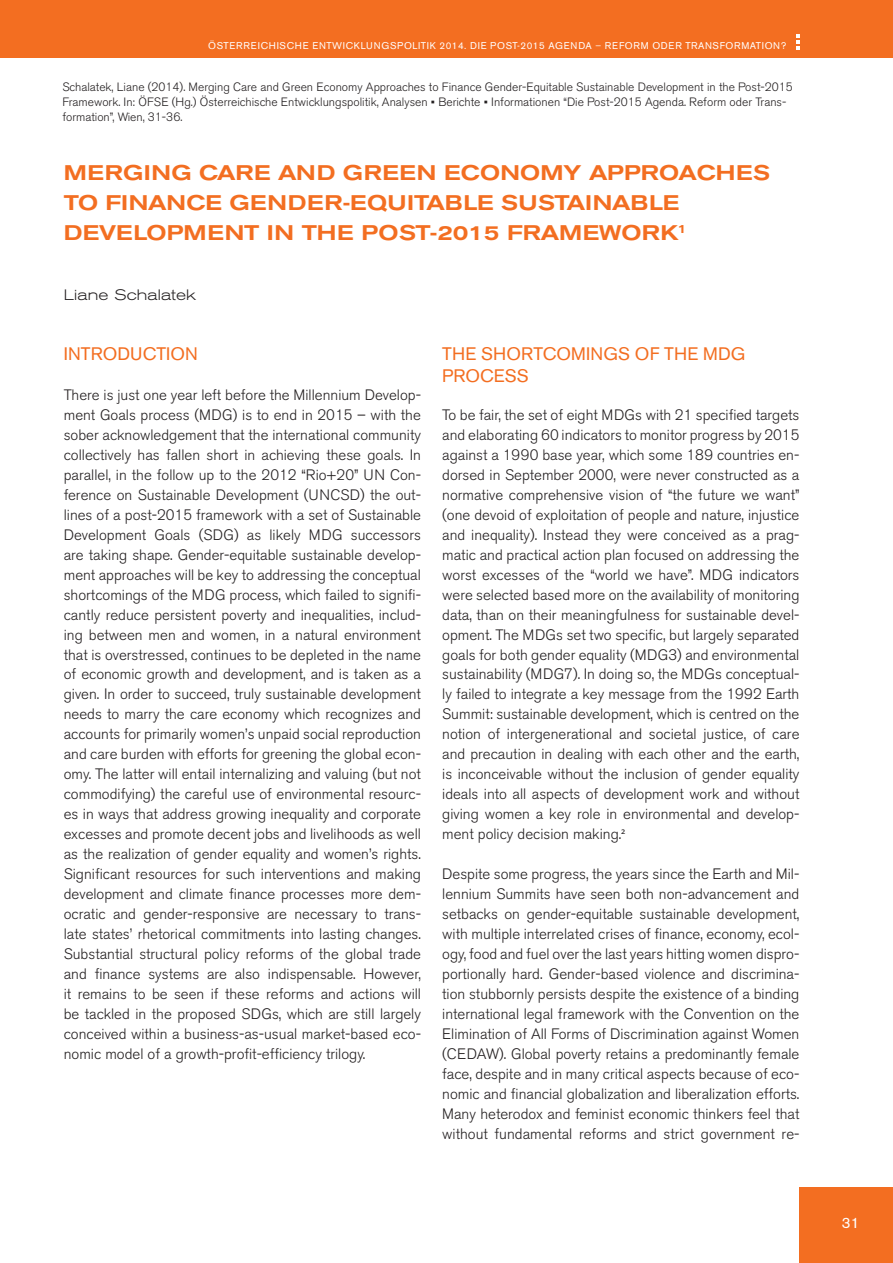
<style>
.page{position:relative;width:893px;height:1263px;background:#fff}
.page>*{position:absolute;margin:0;border:0;box-sizing:border-box;transform-origin:0 0}
.t1{font:500 expanded 21px/30px "Akzidenz Grotesk BE";letter-spacing:.01em;color:#f36e21}
.t2{font:18px/22.5px "Akzidenz Grotesk BE";letter-spacing:.005em;color:#f36e21}
.t3{font:300 15px/20px "Akzidenz Grotesk BE";color:#231f20;text-align:justify}
.t4{font:300 expanded 15px "Akzidenz Grotesk BE";letter-spacing:.01em;color:#231f20}
.t5{font:15px "Akzidenz Grotesk BE";color:#fff}
.t6{font:300 12px/15px "Akzidenz Grotesk BE";color:#231f20}
.t7{font:9.75px "Akzidenz Grotesk BE";letter-spacing:.07em;color:#fff}
.s1{font-weight:300}
.s2{font-family:"Arial";font-weight:400}
</style>
<div class="page">
<div style="left:0;top:0;width:893px;height:58px;background:#f36e21"></div>
<svg style="left:796px;top:34px;width:3px;height:15px"></svg>
<div style="left:799px;top:1188px;width:94px;height:75px;background:#f36e21"></div>
<p class="t7" style="left:208px;top:40px;width:579px">ÖSTERREICHISCHE ENTWICKLUNGSPOLITIK 2014. DIE POST-2015 AGENDA <span class="s1">–</span> REFORM ODER TRANSFORMATION?</p>
<p class="t6" style="left:62px;top:79px;width:732px">Schalatek, Liane (2014). Merging Care and Green Economy Approaches to Finance Gender-Equitable Sustainable Development in the Post-2015<br>Framework. In: ÖFSE (Hg.) Österreichische Entwicklungspolitik, Analysen <span class="s2">▪</span> Berichte <span class="s2">▪</span> Informationen “Die Post-2015 Agenda. Reform oder Trans&shy;formation”, Wien, 31-36.</p>
<h1 class="t1" style="left:64px;top:158px;width:708px">MERGING CARE AND GREEN ECONOMY APPROACHES<br>TO FINANCE GENDER-EQUITABLE SUSTAINABLE<br>DEVELOPMENT IN THE POST-2015 FRAMEWORK<sup>1</sup></h1>
<p class="t4" style="left:64px;top:286px;width:134px">Liane Schalatek</p>
<p class="t2" style="left:64px;top:342px;width:136px">INTRODUCTION</p>
<p class="t3" style="left:64px;top:385px;width:359px">There is just one year left before the Millennium Develop&shy;ment Goals process (MDG) is to end in 2015 – with the sober acknowledgement that the international community collectively has fallen short in achieving these goals. In parallel, in the follow up to the 2012 “Rio+20” UN Con&shy;ference on Sustainable Development (UNCSD) the out&shy;lines of a post-2015 framework with a set of Sustainable Development Goals (SDG) as likely MDG successors are taking shape. Gender-equitable sustainable develop&shy;ment approaches will be key to addressing the conceptual shortcomings of the MDG process, which failed to signifi&shy;cantly reduce persistent poverty and inequalities, includ&shy;ing between men and women, in a natural environment that is overstressed, continues to be depleted in the name of economic growth and development, and is taken as a given. In order to succeed, truly sustainable development needs to marry the care economy which recognizes and accounts for primarily women’s unpaid social reproduction and care burden with efforts for greening the global econ&shy;omy. The latter will entail internalizing and valuing (but not commodifying) the careful use of environmental resourc&shy;es in ways that address growing inequality and corporate excesses and promote decent jobs and livelihoods as well as the realization of gender equality and women’s rights.<br>Significant resources for such interventions and making development and climate finance processes more dem&shy;ocratic and gender-responsive are necessary to trans&shy;late states’ rhetorical commitments into lasting changes.<br>Substantial structural policy reforms of the global trade and finance systems are also indispensable. However, it remains to be seen if these reforms and actions will be tackled in the proposed SDGs, which are still largely conceived within a business-as-usual market-based eco&shy;nomic model of a growth-profit-efficiency trilogy.</p>
<p class="t2" style="left:442px;top:342px;width:305px">THE SHORTCOMINGS OF THE MDG<br>PROCESS</p>
<p class="t3" style="left:442px;top:405px;width:359px">To be fair, the set of eight MDGs with 21 specified targets and elaborating 60 indicators to monitor progress by 2015 against a 1990 base year, which some 189 countries en&shy;dorsed in September 2000, were never constructed as a normative comprehensive vision of “the future we want” (one devoid of exploitation of people and nature, injustice and inequality). Instead they were conceived as a prag&shy;matic and practical action plan focused on addressing the worst excesses of the “world we have”. MDG indicators were selected based more on the availability of monitoring data, than on their meaningfulness for sustainable devel&shy;opment. The MDGs set two specific, but largely separated goals for both gender equality (MDG3) and environmental sustainability (MDG7). In doing so, the MDGs conceptual&shy;ly failed to integrate a key message from the 1992 Earth Summit: sustainable development, which is centred on the notion of intergenerational and societal justice, of care and precaution in dealing with each other and the earth, is inconceivable without the inclusion of gender equality ideals into all aspects of development work and without giving women a key role in environmental and develop&shy;ment policy decision making.<sup>2</sup></p>
<p class="t3" style="left:442px;top:864px;width:359px">Despite some progress, the years since the Earth and Mil&shy;lennium Summits have seen both non-advancement and setbacks on gender-equitable sustainable development, with multiple interrelated crises of finance, economy, ecol&shy;ogy, food and fuel over the last years hitting women dispro&shy;portionally hard. Gender-based violence and discrimina&shy;tion stubbornly persists despite the existence of a binding international legal framework with the Convention on the Elimination of All Forms of Discrimination against Women (CEDAW). Global poverty retains a predominantly female face, despite and in many critical aspects because of eco&shy;nomic and financial globalization and liberalization efforts.<br>Many heterodox and feminist economic thinkers feel that without fundamental reforms and strict government re-</p>
<p class="t5" style="left:842px;top:1214px;width:19px">31</p>
</div>
